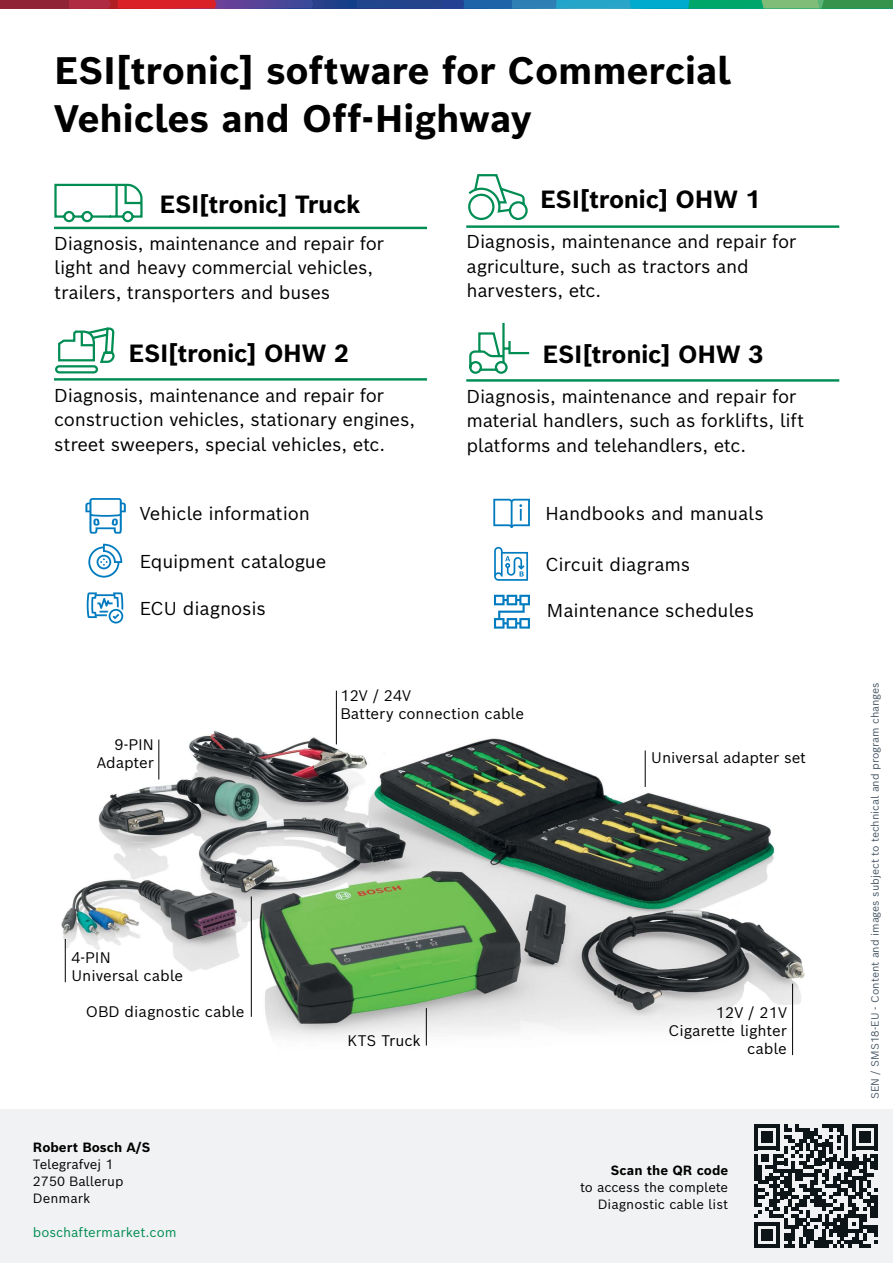
<style>
.page{position:relative;width:893px;height:1263px;background:#fff}
.page>*{position:absolute;margin:0;border:0;box-sizing:border-box;transform-origin:0 0}
.t1{font:700 37.5px/48px "Bosch Sans";letter-spacing:-.005em;color:#000}
.t2{font:700 24.3px "Bosch Sans";letter-spacing:-.015em;color:#000}
.t3{font:18.3px/24.3px "Bosch Sans";letter-spacing:-.015em;color:#000}
.t4{font:15px/18px "Bosch Sans";color:#000}
.t5{font:13.2px/17px "Bosch Sans";color:#000}
.t6{font:700 13.2px "Bosch Sans";color:#000}
.t7{font:13.2px "Bosch Sans";color:#008d54}
.t8{font:10.5px "Bosch Sans";color:#475765}
</style>
<div class="page">
<div style="left:0;top:0;width:69px;height:9px;background:#902336"></div>
<svg style="left:69px;top:0;width:824px;height:9px"></svg>
<img style="left:61px;top:690px;width:744px;height:366px">
<hr style="left:426px;top:1008px;width:1px;height:37px;background:#000101">
<hr style="left:645px;top:750px;width:1px;height:37px;background:#000101">
<hr style="left:336px;top:691px;width:1px;height:53px;background:#000101">
<hr style="left:159px;top:739px;width:1px;height:40px;background:#000101">
<hr style="left:65px;top:939px;width:1px;height:43px;background:#000101">
<hr style="left:792px;top:984px;width:1px;height:71px;background:#000101">
<hr style="left:251px;top:896px;width:1px;height:121px;background:#000101">
<div style="left:0;top:1110px;width:893px;height:153px;background:#f1f2f3"></div>
<svg style="left:493px;top:499px;width:37px;height:29px"></svg>
<svg style="left:88px;top:544px;width:34px;height:34px"></svg>
<svg style="left:494px;top:547px;width:34px;height:34px"></svg>
<svg style="left:494px;top:595px;width:36px;height:34px"></svg>
<svg style="left:87px;top:592px;width:36px;height:31px"></svg>
<svg style="left:85px;top:498px;width:41px;height:36px"></svg>
<svg style="left:754px;top:1124px;width:124px;height:124px"></svg>
<hr style="left:466px;top:225px;width:373px;height:3px;background:#008d54">
<hr style="left:54px;top:378px;width:373px;height:3px;background:#008d54">
<hr style="left:466px;top:379px;width:373px;height:3px;background:#008d54">
<hr style="left:54px;top:227px;width:373px;height:2px;background:#008d54">
<svg style="left:468px;top:174px;width:60px;height:47px"></svg>
<svg style="left:469px;top:322px;width:61px;height:52px"></svg>
<svg style="left:55px;top:327px;width:60px;height:47px"></svg>
<svg style="left:54px;top:183px;width:89px;height:40px"></svg>
<h1 class="t1" style="left:54px;top:46px;width:678px">ESI[tronic] software for Commercial<br>Vehicles and Off-Highway</h1>
<h2 class="t2" style="left:159px;top:188px;width:203px">ESI[tronic] Truck</h2>
<p class="t3" style="left:54px;top:230px;width:331px">Diagnosis, maintenance and repair for light and heavy commercial vehicles, trailers, transporters and buses</p>
<h2 class="t2" style="left:540px;top:183px;width:222px">ESI[tronic] OHW 1</h2>
<p class="t3" style="left:466px;top:229px;width:331px">Diagnosis, maintenance and repair for agriculture, such as tractors and harvesters, etc.</p>
<h2 class="t2" style="left:128px;top:337px;width:222px">ESI[tronic] OHW 2</h2>
<h2 class="t2" style="left:543px;top:338px;width:222px">ESI[tronic] OHW 3</h2>
<p class="t3" style="left:54px;top:382px;width:362px">Diagnosis, maintenance and repair for construction vehicles, stationary engines, street sweepers, special vehicles, etc.</p>
<p class="t3" style="left:466px;top:383px;width:339px">Diagnosis, maintenance and repair for material handlers, such as forklifts, lift platforms and telehandlers, etc.</p>
<p class="t3" style="left:140px;top:501px;width:172px">Vehicle information</p>
<p class="t3" style="left:140px;top:549px;width:188px">Equipment catalogue</p>
<p class="t3" style="left:140px;top:595px;width:128px">ECU diagnosis</p>
<p class="t3" style="left:545px;top:500px;width:220px">Handbooks and manuals</p>
<p class="t3" style="left:545px;top:551px;width:146px">Circuit diagrams</p>
<p class="t3" style="left:547px;top:598px;width:209px">Maintenance schedules</p>
<p class="t4" style="left:97px;top:735px;width:59px;text-align:right">9-PIN<br>Adapter</p>
<p class="t4" style="left:340px;top:686px;width:185px">12V / 24V<br>Battery connection cable</p>
<p class="t4" style="left:651px;top:748px;width:156px">Universal adapter set</p>
<p class="t4" style="left:71px;top:948px;width:113px">4-PIN<br>Universal cable</p>
<p class="t4" style="left:86px;top:1001px;width:160px">OBD diagnostic cable</p>
<p class="t6" style="left:33px;top:1138px;width:119px">Robert Bosch A/S</p>
<p class="t5" style="left:33px;top:1155px;width:92px">Telegrafvej 1<br>2750 Ballerup<br>Denmark</p>
<p class="t7" style="left:33px;top:1223px;width:145px">boschaftermarket.com</p>
<p class="t4" style="left:347px;top:1031px;width:75px">KTS Truck</p>
<p class="t4" style="left:669px;top:1003px;width:120px;text-align:right">12V / 21V<br>Cigarette lighter cable</p>
<p class="t6" style="left:611px;top:1161px;width:119px">Scan the QR code</p>
<p class="t5" style="left:580px;top:1178px;width:150px;text-align:right">to access the complete<br>Diagnostic cable list</p>
<p class="t8" style="left:868px;top:1099px;width:418px;rotate:-90deg">SEN / SMS18-EU - Content and images subject to technical and program changes</p>
</div>
